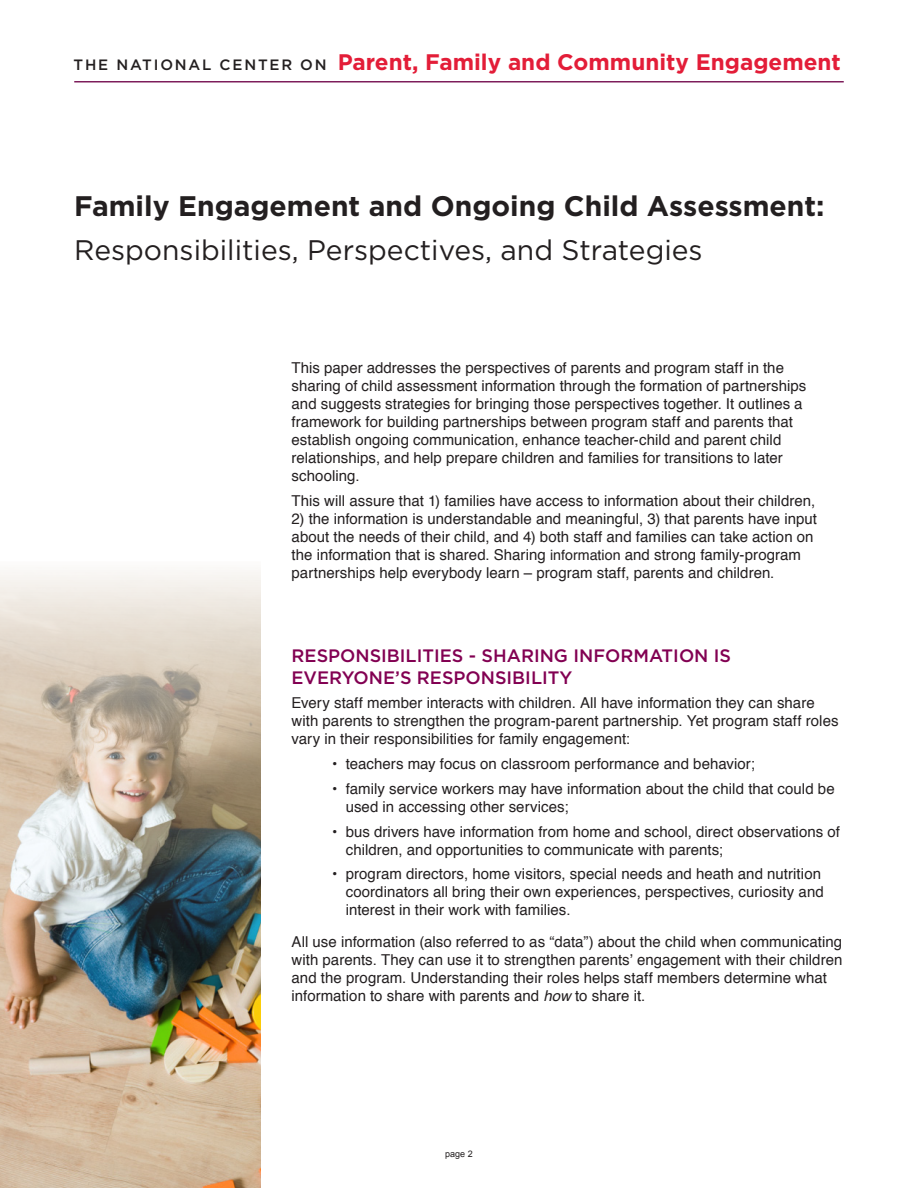
<style>
.page{position:relative;width:918px;height:1188px;background:#fff}
.page>*{position:absolute;margin:0;border:0;box-sizing:border-box;transform-origin:0 0}
.t1{font:28.2px/44.1px "Gotham";color:#231f20}
.t2{font:700 22.5px "Gotham";color:#e31d38}
.t3{font:500 18px/21.6px "Gotham";color:#820052}
.t4{font:15px/18px "Helvetica";letter-spacing:.005em;color:#231f20}
.t5{font:9px "Arial";color:#231f20}
.s1{font-weight:500;font-size:15px;color:#231f20}
.s2{font-weight:700}
.s3{font-size:14.25px}
.s4{font-style:italic}
</style>
<div class="page">
<hr style="left:74px;top:81px;width:770px;height:1px;background:#7d1d5b">
<img style="left:0;top:570px;width:261px;height:618px">
<p class="t2" style="left:74px;top:49px;width:769px"><span class="s1">THE NATIONAL CENTER ON</span> Parent, Family and Community Engagement</p>
<p class="t1" style="left:74px;top:184px;width:752px"><span class="s2">Family Engagement and Ongoing Child Assessment:<br></span>Responsibilities, Perspectives, and Strategies</p>
<p class="t4" style="left:292px;top:359px;width:516px">This paper addresses the perspectives of parents and program staff in the sharing of child assessment information through the formation of partnerships and suggests strategies for bringing those perspectives together. It outlines a framework for building partnerships between program staff and parents that establish ongoing communication, enhance teacher-child and parent child relationships, and help prepare children and families for transitions to later schooling.</p>
<p class="t4" style="left:292px;top:492px;width:525px">This will assure that 1) families have access to information about their children,</p>
<p class="t4" style="left:292px;top:510px;width:527px">2) the information is understandable and meaningful, 3) that parents have input about the needs of their child, and 4) both staff and families can take action on the information that is shared. Sharing <span class="s3">information</span> and strong family-program partnerships help everybody learn – program staff, parents and children.</p>
<p class="t3" style="left:292px;top:645px;width:441px">RESPONSIBILITIES - SHARING INFORMATION IS<br>EVERYONE’S RESPONSIBILITY</p>
<p class="t4" style="left:292px;top:695px;width:549px">Every staff member interacts with children. All have information they can share with parents to strengthen the program-parent partnership. Yet program staff roles vary in their responsibilities for family engagement:</p>
<p class="t4" style="left:332px;top:755px;width:424px">• teachers may focus on classroom performance and behavior;</p>
<p class="t4" style="left:346px;top:780px;width:491px;text-indent:-14px">• family service workers may have information about the child that could be used in accessing other services;</p>
<p class="t4" style="left:346px;top:823px;width:496px;text-indent:-14px">• bus drivers have information from home and school, direct observations of children, and opportunities to communicate with parents;</p>
<p class="t4" style="left:346px;top:866px;width:480px;text-indent:-14px">• program directors, home visitors, special needs and heath and nutrition coordinators all bring their own experiences, perspectives, curiosity and interest in their work with families.</p>
<p class="t4" style="left:292px;top:933px;width:552px">All use information (also referred to as “data”) about the child when communicating with parents. They can use it to strengthen parents’ engagement with their children and the program. Understanding their roles helps staff members determine what information to share with parents and <span class="s4">how</span> to share it.</p>
<p class="t5" style="left:445px;top:1148px;width:29px">page 2</p>
</div>
